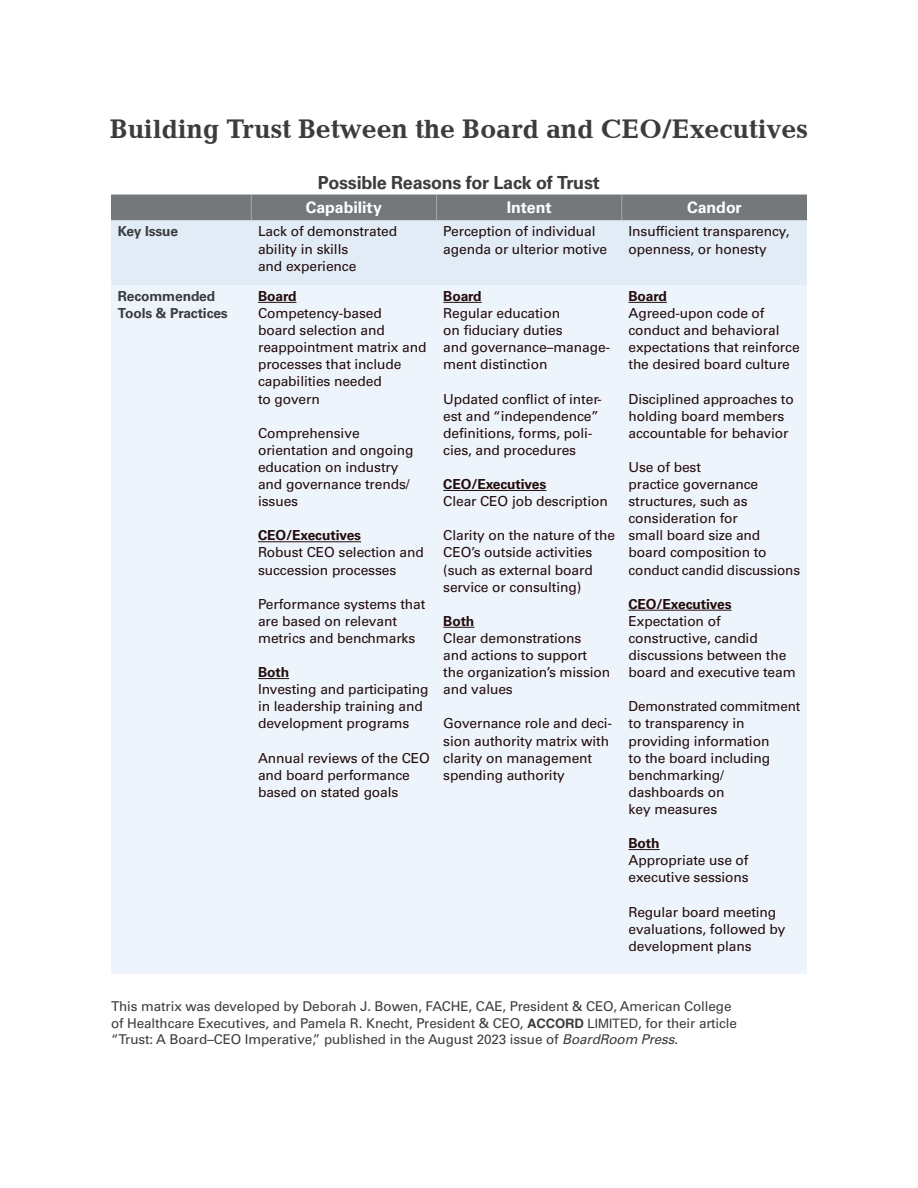
<style>
.page{position:relative;width:918px;height:1188px;background:#fff}
.page>*{position:absolute;margin:0;border:0;box-sizing:border-box;transform-origin:0 0}
.t1{font:700 27px "Candida LT";letter-spacing:-.01em;color:#3b3c3e}
.Table_Number{font:700 18px "Univers LT Std";letter-spacing:-.015em;color:#3b3c3e}
.table_column_heading{font:700 15.9px "Univers LT Std";letter-spacing:-.005em;color:#fff}
.Table_body_text{font:13.8px/17.1px "Univers LT Std";letter-spacing:-.01em;color:#220c0c}
.bold__underline{font:700 13.8px "Univers LT Std";letter-spacing:-.01em;color:#220c0c}
.Table_left_column{font:700 13.8px/17.1px "Univers LT Std";letter-spacing:-.01em;color:#3b3c3e}
.body{font:13.5px/16.5px "Univers LT Std";letter-spacing:-.01em;color:#3b3c3e}
.s1{font-family:"Helvetica";font-weight:700;font-size:13.05px}
.s2{font-family:"Helvetica";font-size:13.05px}
.s3{font-style:italic}
</style>
<div class="page">
<div style="left:111px;top:220px;width:696px;height:65px;background:#e1ecf7"></div>
<div style="left:111px;top:285px;width:696px;height:689px;background:#eef4fb"></div>
<div style="left:111px;top:195px;width:696px;height:25px;background:#75787b"></div>
<hr style="left:258px;top:302px;width:38px;height:1px;background:#220c0c">
<hr style="left:258px;top:541px;width:103px;height:1px;background:#220c0c">
<hr style="left:258px;top:678px;width:31px;height:1px;background:#220c0c">
<hr style="left:443px;top:302px;width:39px;height:1px;background:#220c0c">
<hr style="left:443px;top:490px;width:103px;height:1px;background:#220c0c">
<hr style="left:443px;top:627px;width:31px;height:1px;background:#220c0c">
<hr style="left:629px;top:302px;width:38px;height:1px;background:#220c0c">
<hr style="left:629px;top:610px;width:103px;height:1px;background:#220c0c">
<hr style="left:629px;top:849px;width:31px;height:1px;background:#220c0c">
<h1 class="t1" style="left:110px;top:114px;width:700px">Building Trust Between the Board and CEO/Executives</h1>
<p class="Table_Number" style="left:318px;top:172px;width:284px">Possible Reasons for Lack of Trust</p>
<p class="table_column_heading" style="left:306px;top:198px;width:78px">Capability</p>
<p class="table_column_heading" style="left:507px;top:198px;width:46px">Intent</p>
<p class="table_column_heading" style="left:687px;top:198px;width:56px">Candor</p>
<p class="Table_left_column" style="left:118px;top:223px;width:62px">Key Issue</p>
<p class="Table_body_text" style="left:258px;top:223px;width:141px">Lack of demonstrated ability in skills<br>and experience</p>
<p class="Table_body_text" style="left:443px;top:223px;width:166px">Perception of individual agenda or ulterior motive</p>
<p class="Table_body_text" style="left:629px;top:223px;width:163px">Insufficient transparency, openness, or honesty</p>
<p class="Table_left_column" style="left:118px;top:288px;width:112px">Recommended<br>Tools &amp; Practices</p>
<p class="bold__underline" style="left:258px;top:288px;width:40px">Board</p>
<p class="bold__underline" style="left:443px;top:288px;width:40px">Board</p>
<p class="Table_body_text" style="left:443px;top:305px;width:168px">Regular education<br>on fiduciary duties<br>and governance–manage&shy;ment distinction</p>
<p class="Table_body_text" style="left:443px;top:390px;width:160px">Updated conflict of inter&shy;est and “independence” definitions, forms, poli&shy;cies, and procedures</p>
<p class="bold__underline" style="left:443px;top:476px;width:105px">CEO/Executives</p>
<p class="Table_body_text" style="left:443px;top:493px;width:166px">Clear CEO job description</p>
<p class="Table_body_text" style="left:443px;top:527px;width:173px">Clarity on the nature of the<br>CEO’s outside activities (such as external board service or consulting)</p>
<p class="bold__underline" style="left:443px;top:613px;width:33px">Both</p>
<p class="Table_body_text" style="left:443px;top:630px;width:169px">Clear demonstrations<br>and actions to support the organization’s mission and values</p>
<p class="Table_body_text" style="left:443px;top:715px;width:170px">Governance role and deci&shy;sion authority matrix with clarity on management spending authority</p>
<p class="bold__underline" style="left:629px;top:288px;width:40px">Board</p>
<p class="Table_body_text" style="left:629px;top:305px;width:173px">Agreed-upon code of conduct and behavioral expectations that reinforce the desired board culture</p>
<p class="Table_body_text" style="left:629px;top:390px;width:167px">Disciplined approaches to holding board members accountable for behavior</p>
<p class="Table_body_text" style="left:629px;top:459px;width:173px">Use of best<br>practice governance structures, such as consideration for<br>small board size and board composition to conduct candid discussions</p>
<p class="bold__underline" style="left:629px;top:596px;width:105px">CEO/Executives</p>
<p class="Table_body_text" style="left:629px;top:613px;width:169px">Expectation of constructive, candid discussions between the board and executive team</p>
<p class="Table_body_text" style="left:629px;top:698px;width:173px">Demonstrated commitment to transparency in providing information<br>to the board including benchmarking/ dashboards on<br>key measures</p>
<p class="bold__underline" style="left:629px;top:835px;width:33px">Both</p>
<p class="Table_body_text" style="left:629px;top:852px;width:122px">Appropriate use of executive sessions</p>
<p class="Table_body_text" style="left:629px;top:903px;width:158px">Regular board meeting evaluations, followed by development plans</p>
<p class="Table_body_text" style="left:258px;top:305px;width:170px">Competency-based<br>board selection and reappointment matrix and processes that include capabilities needed<br>to govern</p>
<p class="Table_body_text" style="left:258px;top:424px;width:157px">Comprehensive orientation and ongoing education on industry and governance trends/ issues</p>
<p class="bold__underline" style="left:258px;top:527px;width:105px">CEO/Executives</p>
<p class="Table_body_text" style="left:258px;top:544px;width:167px">Robust CEO selection and succession processes</p>
<p class="Table_body_text" style="left:258px;top:595px;width:169px">Performance systems that are based on relevant metrics and benchmarks</p>
<p class="bold__underline" style="left:258px;top:664px;width:33px">Both</p>
<p class="Table_body_text" style="left:258px;top:681px;width:172px">Investing and participating in leadership training and development programs</p>
<p class="Table_body_text" style="left:258px;top:749px;width:173px">Annual reviews of the CEO and board performance based on stated goals</p>
<p class="body" style="left:111px;top:998px;width:628px">This matrix was developed by Deborah J. Bowen, FACHE, CAE, President &amp; CEO, American College of Healthcare Executives, and Pamela R. Knecht, President &amp; CEO, <span class="s1">ACCORD</span> <span class="s2">LIMITED</span>, for their article “Trust: A Board–CEO Imperative,” published in the August 2023 issue of <span class="s3">BoardRoom Press</span>.</p>
</div>
